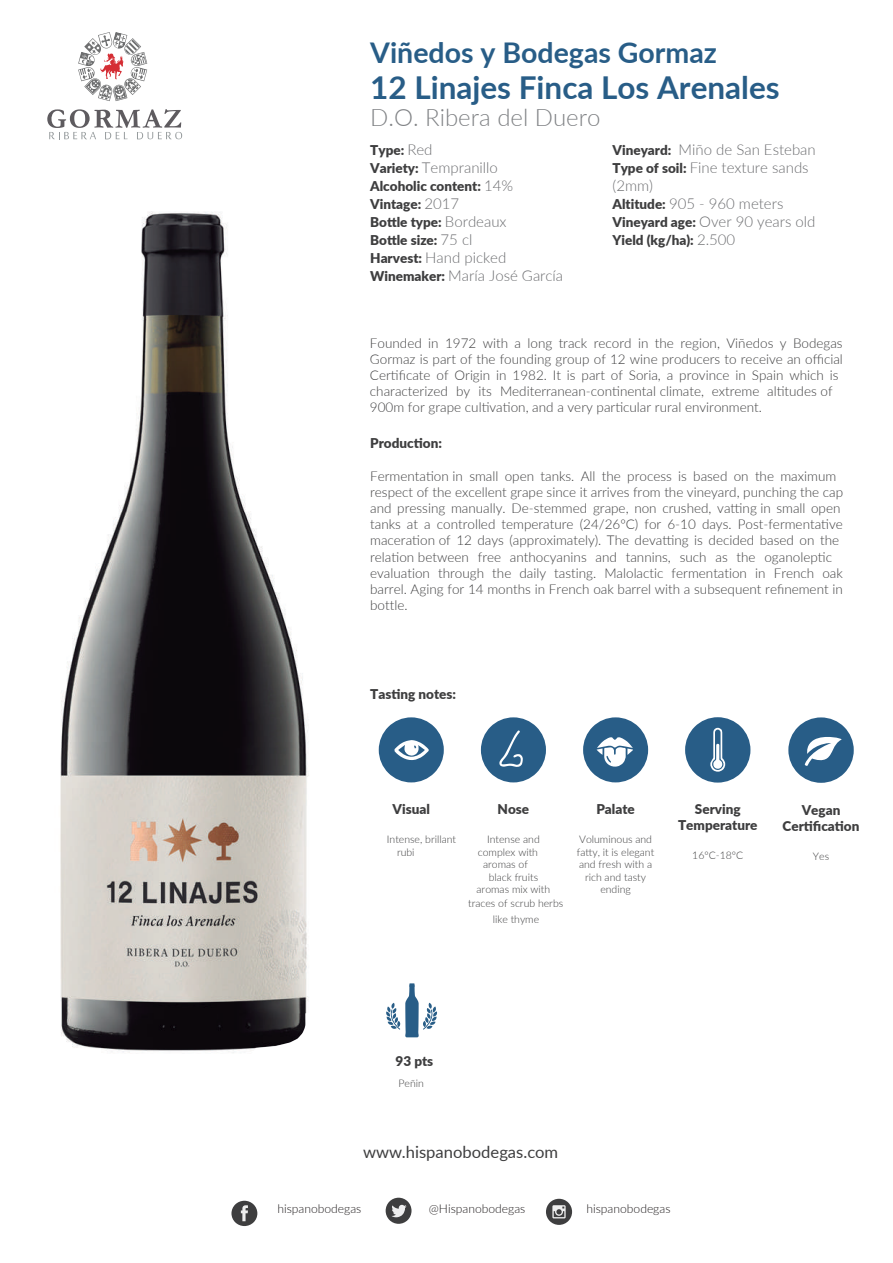
<style>
.page{position:relative;width:893px;height:1263px;background:#fff}
.page>*{position:absolute;margin:0;border:0;box-sizing:border-box;transform-origin:0 0}
.t1{font:700 31.5px "Lato";color:#285d87}
.t2{font:700 28.5px "Lato";color:#285d87}
.t3{font:300 24px "Lato";color:#808285}
.t4{font:16.65px "Lato";color:#3e3e3f}
.t5{font:300 15px/18px "Lato";color:#6c6d70}
.t6{font:300 13.5px/16.2px "Lato";color:#3e3e3f}
.t7{font:900 13.5px/18px "Lato";color:#3e3e3f;text-align:center}
.t8{font:300 12.15px "Lato";color:#231f20}
.t9{font:300 10.5px/12.6px "Lato";color:#3e3e3f}
.s1{font-weight:300;font-size:15px;color:#6c6d70}
.s2{font-weight:900;font-size:13.5px;color:#3e3e3f}
</style>
<div class="page">
<svg style="left:788px;top:717px;width:66px;height:66px"></svg>
<img style="left:53px;top:139px;width:363px;height:914px">
<svg style="left:379px;top:717px;width:65px;height:65px"></svg>
<svg style="left:685px;top:717px;width:65px;height:65px"></svg>
<svg style="left:583px;top:717px;width:65px;height:65px"></svg>
<svg style="left:481px;top:717px;width:65px;height:65px"></svg>
<svg style="left:386px;top:1198px;width:25px;height:26px"></svg>
<svg style="left:546px;top:1199px;width:26px;height:26px"></svg>
<svg style="left:231px;top:1201px;width:26px;height:25px"></svg>
<svg style="left:249px;top:983px;width:188px;height:70px"></svg>
<svg style="left:78px;top:32px;width:69px;height:69px"></svg>
<svg style="left:47px;top:109px;width:135px;height:30px"></svg>
<h2 class="t2" style="left:370px;top:31px;width:348px">Viñedos y Bodegas Gormaz</h2>
<h1 class="t1" style="left:370px;top:64px;width:411px">12 Linajes Finca Los Arenales</h1>
<h3 class="t3" style="left:370px;top:101px;width:232px">D.O. Ribera del Duero</h3>
<p class="t7" style="left:370px;top:141px;width:64px">Type: <span class="s1">Red</span></p>
<p class="t5" style="left:370px;top:158px;width:129px"><span class="s2">Variety:</span> Tempranillo</p>
<p class="t7" style="left:370px;top:177px;width:145px;text-align:left">Alcoholic content: <span class="s1">14%<br></span>Vintage: <span class="s1">2017<br></span>Bottle type: <span class="s1">Bordeaux<br></span>Bottle size: <span class="s1">75 cl</span></p>
<p class="t5" style="left:370px;top:248px;width:195px"><span class="s2">Harvest:</span> Hand picked<br><span class="s2">Winemaker:</span> María José García</p>
<p class="t5" style="left:612px;top:140px;width:205px"><span class="s2">Vineyard:</span> Miño de San Esteban<br><span class="s2">Type of soil:</span> Fine texture sands (2mm)<br><span class="s2">Altitude:</span> 905 - 960 meters<br><span class="s2">Vineyard age:</span> Over 90 years old</p>
<p class="t7" style="left:612px;top:231px;width:124px">Yield (kg/ha): <span class="s1">2.500</span></p>
<p class="t6" style="left:370px;top:334px;width:474px">Founded in 1972 with a long track record in the region, Viñedos y Bodegas Gormaz is part of the founding group of 12 wine producers to receive an official Certificate of Origin in 1982. It is part of Soria, a province in Spain which is characterized by its Mediterranean-continental climate, extreme altitudes of 900m for grape cultivation, and a very particular rural environment.</p>
<p class="t7" style="left:370px;top:434px;width:73px">Production:</p>
<p class="t6" style="left:370px;top:467px;width:474px">Fermentation in small open tanks. All the process is based on the maximum respect of the excellent grape since it arrives from the vineyard, punching the cap and pressing manually. De-stemmed grape, non crushed, vatting in small open tanks at a controlled temperature (24/26ºC) for 6-10 days. Post-fermentative maceration of 12 days (approximately). The devatting is decided based on the relation between free anthocyanins and tannins, such as the oganoleptic evaluation through the daily tasting. Malolactic fermentation in French oak barrel. Aging for 14 months in French oak barrel with a subsequent refinement in bottle.</p>
<p class="t7" style="left:370px;top:684px;width:87px">Tasting notes:</p>
<p class="t7" style="left:393px;top:800px;width:39px">Visual</p>
<p class="t9" style="left:397px;top:832px;width:61px;text-indent:-10px">Intense, brillant rubi</p>
<p class="t7" style="left:498px;top:800px;width:33px">Nose</p>
<p class="t9" style="left:487px;top:832px;width:54px">Intense and</p>
<p class="t9" style="left:478px;top:845px;width:62px">complex with</p>
<p class="t9" style="left:483px;top:858px;width:46px">aromas of</p>
<p class="t9" style="left:489px;top:870px;width:51px">black fruits</p>
<p class="t9" style="left:476px;top:883px;width:75px">aromas mix with</p>
<p class="t9" style="left:468px;top:897px;width:97px">traces of scrub herbs</p>
<p class="t9" style="left:493px;top:912px;width:48px">like thyme</p>
<p class="t7" style="left:596px;top:800px;width:40px">Palate</p>
<p class="t9" style="left:577px;top:832px;width:79px;text-align:center">Voluminous and fatty, it is elegant and fresh with a rich and tasty ending</p>
<p class="t7" style="left:678px;top:800px;width:81px;line-height:16.2px">Serving<br>Temperature</p>
<p class="t9" style="left:692px;top:849px;width:52px">16ºC-18ºC</p>
<p class="t7" style="left:783px;top:801px;width:78px;line-height:16.2px">Vegan<br>Certification</p>
<p class="t9" style="left:813px;top:849px;width:18px">Yes</p>
<p class="t7" style="left:396px;top:1052px;width:39px">93 pts</p>
<p class="t9" style="left:399px;top:1076px;width:27px">Peñin</p>
<p class="t4" style="left:363px;top:1140px;width:196px">www.hispanobodegas.com</p>
<p class="t8" style="left:277px;top:1200px;width:86px">hispanobodegas</p>
<p class="t8" style="left:429px;top:1200px;width:98px">@Hispanobodegas</p>
<p class="t8" style="left:586px;top:1200px;width:86px">hispanobodegas</p>
</div>
